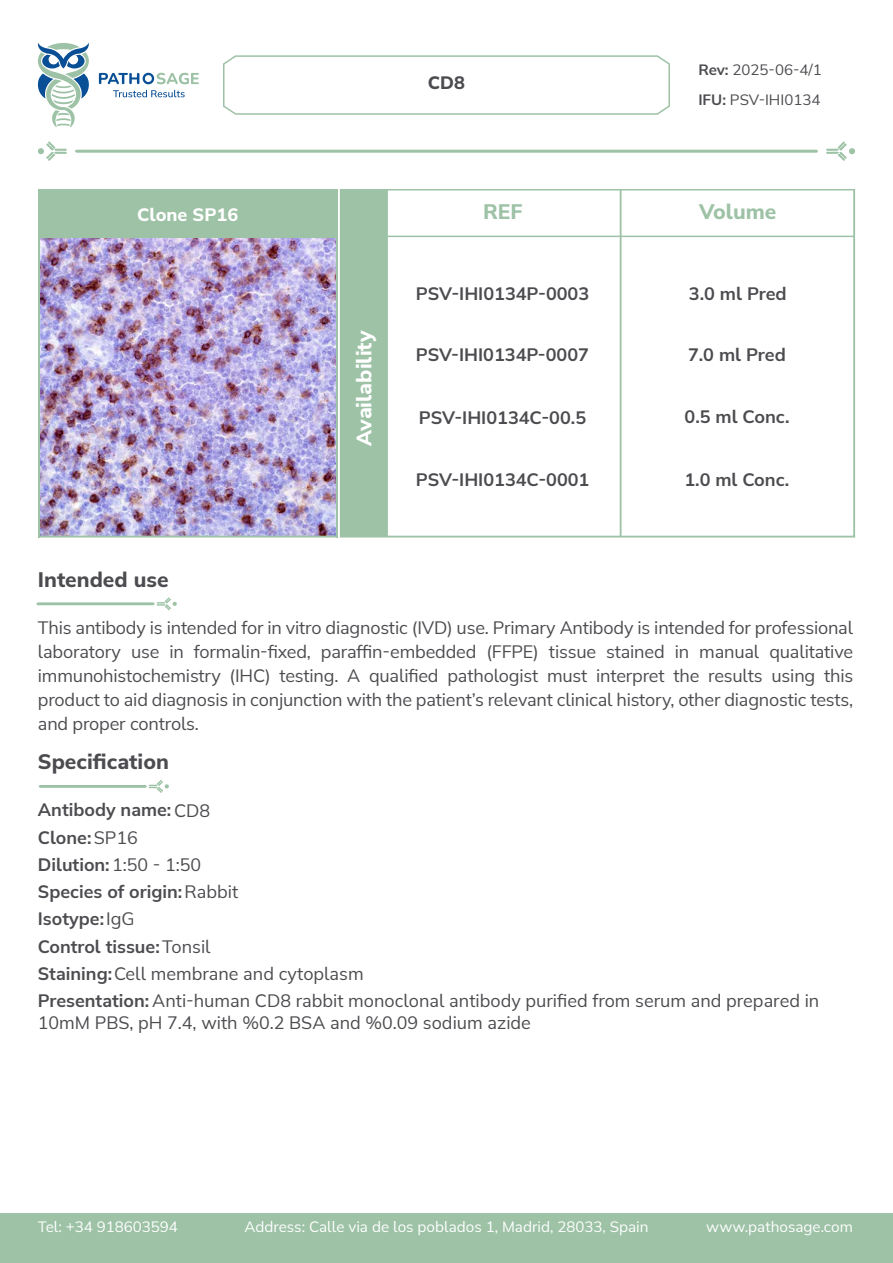
<style>
.page{position:relative;width:893px;height:1263px;background:#fff}
.page>*{position:absolute;margin:0;border:0;box-sizing:border-box;transform-origin:0 0}
.t1{font:700 21px "Winston";color:#4c4c50}
.t2{font:700 21px "Winston";color:#fff}
.t3{font:700 21px "Winston";color:#9dc2a6}
.t4{font:18px/24px "Winston";color:#4c4c50;text-align:justify}
.t5{font:600 18px/27.3px "Winston";color:#4c4c50}
.t6{font:700 18px "Winston";color:#fff}
.t7{font:700 18px "Winston";color:#4c4c50}
.t8{font:15px "Winston";color:#fff}
.t9{font:15px "Winston";color:#4c4c50}
.s1{font-weight:600}
.s2{font-weight:400}
</style>
<div class="page">
<svg style="left:37px;top:43px;width:52px;height:84px"></svg>
<svg style="left:99px;top:73px;width:100px;height:11px"></svg>
<svg style="left:113px;top:90px;width:72px;height:7px"></svg>
<svg style="left:826px;top:141px;width:29px;height:20px"></svg>
<svg style="left:38px;top:141px;width:29px;height:20px"></svg>
<hr style="left:77px;top:150px;width:739px;height:3px;background:#9dc2a6">
<svg style="left:157px;top:597px;width:20px;height:13px"></svg>
<hr style="left:38px;top:602px;width:115px;height:3px;background:#9dc2a6">
<div style="left:38px;top:189px;width:299px;height:50px;background:#9dc2a6"></div>
<svg style="left:340px;top:189px;width:515px;height:348px"></svg>
<img style="left:40px;top:239px;width:296px;height:297px">
<hr style="left:38px;top:236px;width:2px;height:301px;background:#9dc2a6">
<hr style="left:336px;top:236px;width:1px;height:301px;background:#9dc2a6">
<svg style="left:149px;top:780px;width:20px;height:13px"></svg>
<hr style="left:40px;top:785px;width:105px;height:3px;background:#9dc2a6">
<hr style="left:39px;top:536px;width:297px;height:1px;background:#9dc2a6">
<div style="left:0;top:1213px;width:893px;height:50px;background:#9dc2a6"></div>
<svg style="left:223px;top:55px;width:447px;height:60px"></svg>
<p class="t6" style="left:137px;top:202px;width:102px">Clone SP16</p>
<p class="t1" style="left:38px;top:564px;width:132px">Intended use</p>
<p class="t2" style="left:349px;top:446px;width:117px;rotate:-90deg">Availability</p>
<p class="t7" style="left:428px;top:70px;width:39px">CD8</p>
<p class="t9" style="left:698px;top:59px;width:125px"><span class="s1">Rev:</span> 2025-06-4/1</p>
<p class="t9" style="left:698px;top:89px;width:123px"><span class="s1">IFU:</span> PSV-IHI0134</p>
<p class="t3" style="left:483px;top:197px;width:41px">REF</p>
<p class="t3" style="left:699px;top:197px;width:79px">Volume</p>
<p class="t5" style="left:416px;top:279px;width:175px">PSV-IHI0134P-0003</p>
<p class="t5" style="left:689px;top:279px;width:99px">3.0 ml Pred</p>
<p class="t5" style="left:416px;top:340px;width:175px">PSV-IHI0134P-0007</p>
<p class="t5" style="left:688px;top:341px;width:99px">7.0 ml Pred</p>
<p class="t5" style="left:419px;top:403px;width:169px">PSV-IHI0134C-00.5</p>
<p class="t5" style="left:685px;top:402px;width:106px">0.5 ml Conc.</p>
<p class="t5" style="left:416px;top:466px;width:175px">PSV-IHI0134C-0001</p>
<p class="t5" style="left:684px;top:466px;width:106px">1.0 ml Conc.</p>
<p class="t4" style="left:38px;top:615px;width:817px">This antibody is intended for in vitro diagnostic (IVD) use. Primary Antibody is intended for professional laboratory use in formalin-fixed, paraffin-embedded (FFPE) tissue stained in manual qualitative immunohistochemistry (IHC) testing. A qualified pathologist must interpret the results using this product to aid diagnosis in conjunction with the patient’s relevant clinical history, other diagnostic tests, and proper controls.</p>
<p class="t1" style="left:38px;top:747px;width:133px">Specification</p>
<p class="t5" style="left:38px;top:796px;width:174px">Antibody name:<span class="s2">CD8</span></p>
<p class="t5" style="left:38px;top:823px;width:101px">Clone:<span class="s2">SP16</span></p>
<p class="t5" style="left:38px;top:850px;width:165px">Dilution:<span class="s2">1:50 - 1:50</span></p>
<p class="t5" style="left:38px;top:877px;width:327px">Species of origin:<span class="s2">Rabbit<br></span>Isotype:<span class="s2">IgG<br></span>Control tissue:<span class="s2">Tonsil<br></span>Staining:<span class="s2">Cell membrane and cytoplasm</span></p>
<p class="t4" style="left:38px;top:989px;width:783px;line-height:22px"><span class="s1">Presentation:</span> Anti-human CD8 rabbit monoclonal antibody purified from serum and prepared in<br>10mM PBS, pH 7.4, with %0.2 BSA and %0.09 sodium azide</p>
<p class="t8" style="left:244px;top:1216px;width:406px">Address: Calle via de los poblados 1, Madrid, 28033, Spain</p>
<p class="t8" style="left:38px;top:1216px;width:141px">Tel: +34 918603594</p>
<p class="t8" style="left:706px;top:1216px;width:148px">www.pathosage.com</p>
</div>
